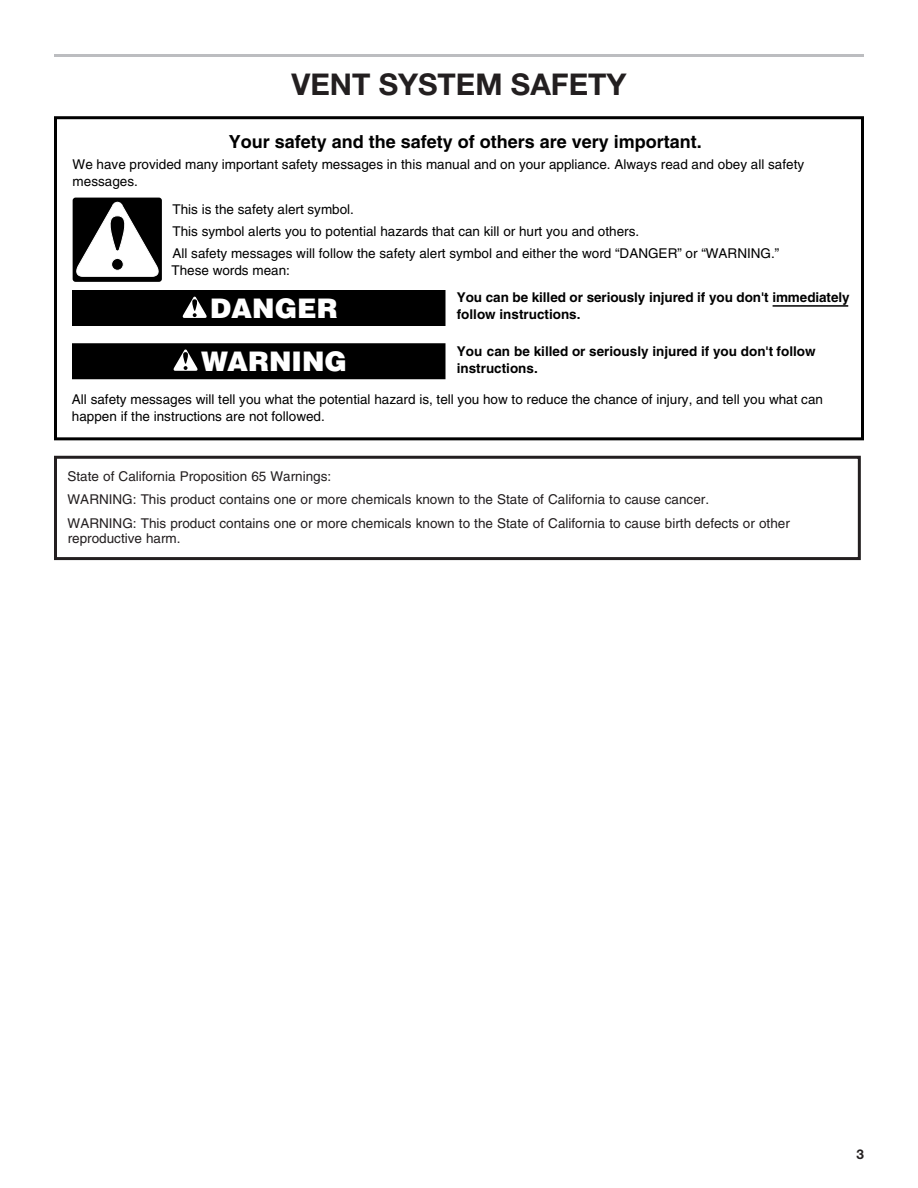
<style>
.page{position:relative;width:918px;height:1188px;background:#fff}
.page>*{position:absolute;margin:0;border:0;box-sizing:border-box;transform-origin:0 0}
.Heading_1{font:700 30px "Helvetica Neue";color:#231f20}
.t1{font:900 27px/52.8px "Helvetica";color:#fff;text-align:center}
.t2{font:700 18px "Helvetica";color:#000}
.t3{font:13.5px/17.2px "Helvetica";color:#000}
.t4{font:13.5px/23.2px "Helvetica";color:#231f20}
.t5{font:700 13.5px "Helvetica";color:#000}
.Page_Number_Right{font:700 13.5px "Helvetica Neue";color:#231f20}
</style>
<div class="page">
<hr style="left:54px;top:54px;width:810px;height:3px;background:#bcbdc0">
<div style="left:72px;top:290px;width:374px;height:36px;background:#000"></div>
<div style="left:54px;top:116px;width:810px;height:324px;border:3px solid #000"></div>
<div style="left:72px;top:343px;width:374px;height:36px;background:#000"></div>
<div style="left:73px;top:198px;width:89px;height:84px;border:3px solid #000;border-radius:2px"></div>
<svg style="left:74px;top:202px;width:87px;height:75px"></svg>
<hr style="left:773px;top:305px;width:75px;height:2px;background:#000">
<svg style="left:182px;top:296px;width:25px;height:22px"></svg>
<svg style="left:173px;top:349px;width:25px;height:22px"></svg>
<div style="left:54px;top:456px;width:807px;height:104px;border:3px solid #231f20"></div>
<h1 class="Heading_1" style="left:291px;top:66px;width:337px">VENT SYSTEM SAFETY</h1>
<p class="t2" style="left:229px;top:131px;width:475px">Your safety and the safety of others are very important.</p>
<p class="t3" style="left:73px;top:155px;width:733px">We have provided many important safety messages in this manual and on your appliance. Always read and obey all safety messages.</p>
<p class="t3" style="left:173px;top:199px;width:608px;line-height:21.8px">This is the safety alert symbol.<br>This symbol alerts you to potential hazards that can kill or hurt you and others.<br>All safety messages will follow the safety alert symbol and either the word “DANGER” or “WARNING.”</p>
<p class="t3" style="left:171px;top:262px;width:120px">These words mean:</p>
<p class="t5" style="left:457px;top:306px;width:125px">follow instructions.</p>
<p class="t5" style="left:457px;top:289px;width:394px">You can be killed or seriously injured if you don't immediately</p>
<p class="t1" style="left:201px;top:281px;width:147px">DANGER<br>WARNING</p>
<p class="t5" style="left:457px;top:343px;width:360px">You can be killed or seriously injured if you don't follow</p>
<p class="t3" style="left:72px;top:391px;width:753px">All safety messages will tell you what the potential hazard is, tell you how to reduce the chance of injury, and tell you what can happen if the instructions are not followed.</p>
<p class="t5" style="left:457px;top:360px;width:83px">instructions.</p>
<p class="t4" style="left:68px;top:465px;width:724px">State of California Proposition 65 Warnings:<br>WARNING: This product contains one or more chemicals known to the State of California to cause cancer.<br>WARNING: This product contains one or more chemicals known to the State of California to cause birth defects or other</p>
<p class="t4" style="left:68px;top:527px;width:114px">reproductive harm.</p>
<p class="Page_Number_Right" style="left:856px;top:1146px;width:9px">3</p>
</div>
